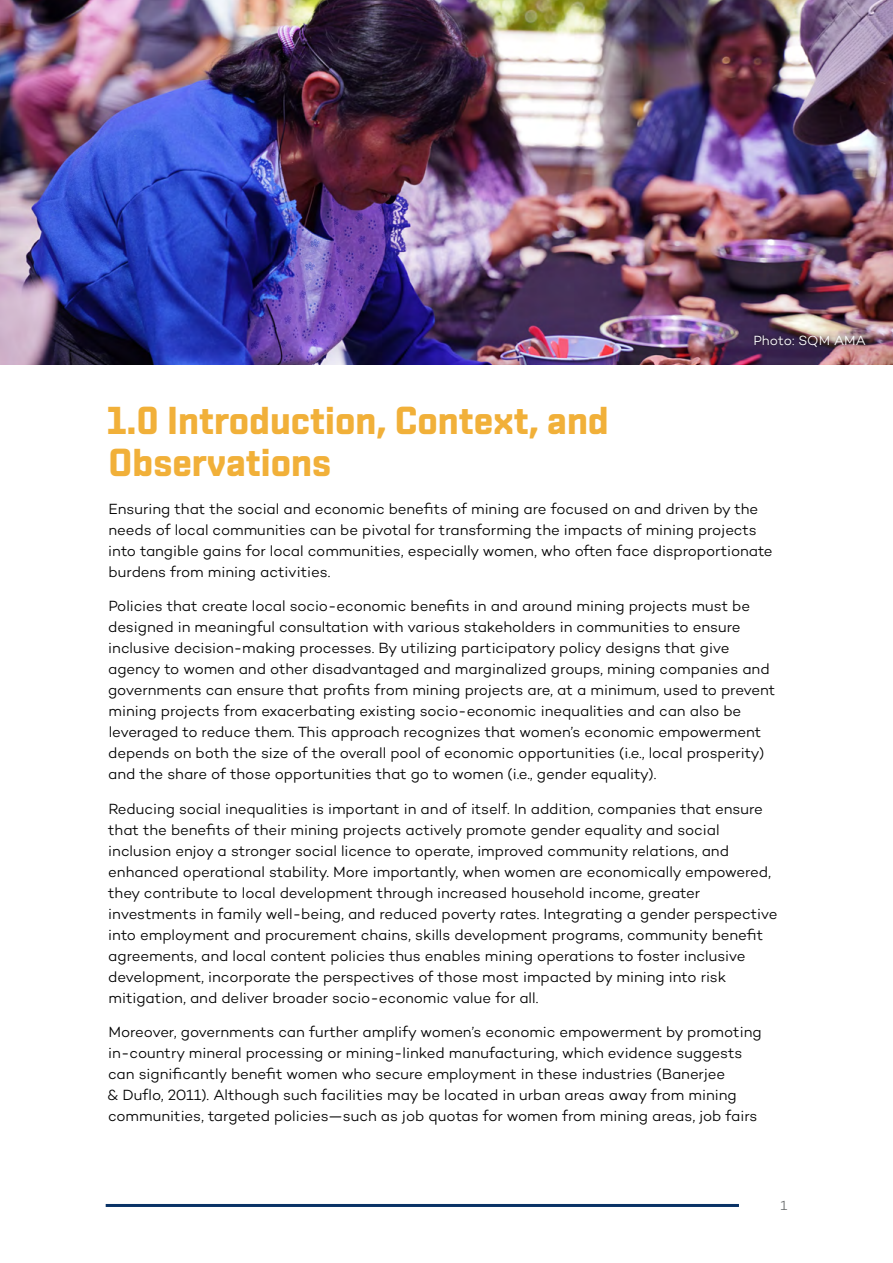
<style>
.page{position:relative;width:893px;height:1263px;background:#fff}
.page>*{position:absolute;margin:0;border:0;box-sizing:border-box;transform-origin:0 0}
.H1_-_chapter_start{font:700 39px/42px "Shentox";color:#f1b039}
.t1{font:300 15px/21px "Campton";letter-spacing:-.005em;color:#000}
.t2{font:300 13.5px "Campton";letter-spacing:.005em;color:#fff}
.t3{font:300 13.5px "Campton";color:#696c6d}
</style>
<div class="page">
<hr style="left:106px;top:1204px;width:633px;height:3px;background:#093266">
<img style="left:0;top:0;width:893px;height:364px">
<div style="left:749px;top:330px;width:121px;height:22px;background:#000;opacity:.75"></div>
<p class="t2" style="left:753px;top:332px;width:114px">Photo: SQM AMA</p>
<p class="H1_-_chapter_start" style="left:107px;top:400px;width:503px">1.0 Introduction, Context, and<br>Observations</p>
<p class="t1" style="left:108px;top:498px;width:666px">Ensuring that the social and economic benefits of mining are focused on and driven by the needs of local communities can be pivotal for transforming the impacts of mining projects into tangible gains for local communities, especially women, who often face disproportionate burdens from mining activities.</p>
<p class="t1" style="left:108px;top:595px;width:669px">Policies that create local socio-economic benefits in and around mining projects must be designed in meaningful consultation with various stakeholders in communities to ensure inclusive decision-making processes. By utilizing participatory policy designs that give agency to women and other disadvantaged and marginalized groups, mining companies and governments can ensure that profits from mining projects are, at a minimum, used to prevent mining projects from exacerbating existing socio-economic inequalities and can also be leveraged to reduce them. This approach recognizes that women’s economic empowerment depends on both the size of the overall pool of economic opportunities (i.e., local prosperity) and the share of those opportunities that go to women (i.e., gender equality).</p>
<p class="t1" style="left:108px;top:798px;width:671px">Reducing social inequalities is important in and of itself. In addition, companies that ensure that the benefits of their mining projects actively promote gender equality and social inclusion enjoy a stronger social licence to operate, improved community relations, and enhanced operational stability. More importantly, when women are economically empowered, they contribute to local development through increased household income, greater investments in family well-being, and reduced poverty rates. Integrating a gender perspective into employment and procurement chains, skills development programs, community benefit agreements, and local content policies thus enables mining operations to foster inclusive development, incorporate the perspectives of those most impacted by mining into risk mitigation, and deliver broader socio-economic value for all.</p>
<p class="t1" style="left:108px;top:1021px;width:656px">Moreover, governments can further amplify women’s economic empowerment by promoting in-country mineral processing or mining-linked manufacturing, which evidence suggests can significantly benefit women who secure employment in these industries (Banerjee<br>&amp; Duflo, 2011). Although such facilities may be located in urban areas away from mining communities, targeted policies—such as job quotas for women from mining areas, job fairs</p>
<p class="t3" style="left:780px;top:1197px;width:8px">1</p>
</div>
